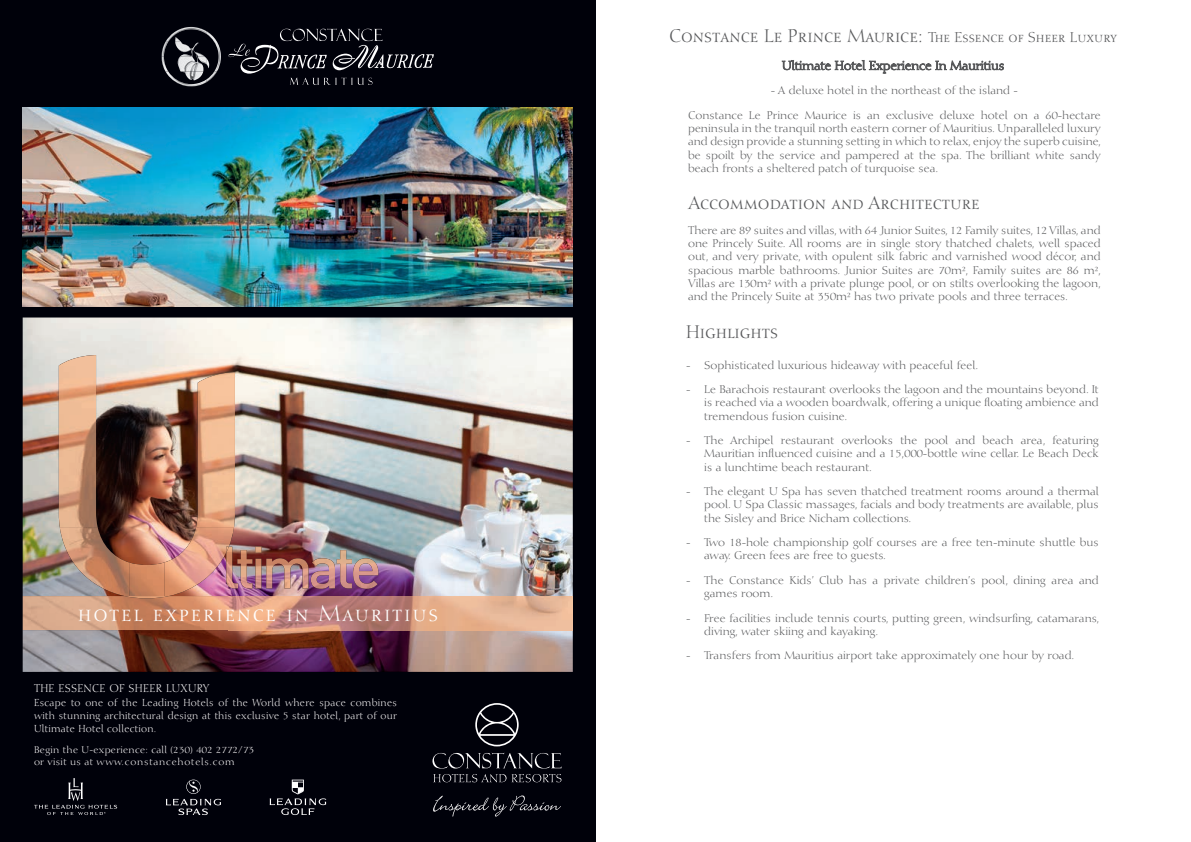
<style>
.page{position:relative;width:1191px;height:842px;background:#fff}
.page>*{position:absolute;margin:0;border:0;box-sizing:border-box;transform-origin:0 0}
.t1{font:22px "Diotima Roman SC";letter-spacing:.08em;color:#fff}
.t2{font:18px "Diotima Roman SC";color:#57585a}
.t3{font:11px/13.2px "Diotima";color:#57585a;text-align:justify}
.t4{font:11px "Diotima";letter-spacing:.03em;color:#fff;scale:.95 1}
.t5{font:10px/13px "Diotima";letter-spacing:.03em;color:#fff;text-align:justify;scale:.95 1}
.t6{font:9.5px/12px "Diotima";letter-spacing:.03em;color:#fff}
.s1{font-size:14px}
</style>
<div class="page">
<div style="left:0;top:0;width:595px;height:842px;background:#00010a"></div>
<img style="left:23px;top:317px;width:550px;height:355px">
<img style="left:23px;top:596px;width:550px;height:34px">
<img style="left:234px;top:546px;width:144px;height:43px">
<img style="left:196px;top:372px;width:39px;height:155px">
<img style="left:59px;top:355px;width:39px;height:172px">
<img style="left:164px;top:527px;width:70px;height:69px">
<img style="left:60px;top:527px;width:69px;height:69px">
<img style="left:129px;top:562px;width:36px;height:34px">
<img style="left:125px;top:596px;width:44px;height:2px">
<svg style="left:226px;top:547px;width:3px;height:5px"></svg>
<svg style="left:34px;top:778px;width:83px;height:37px"></svg>
<svg style="left:166px;top:780px;width:55px;height:35px"></svg>
<img style="left:23px;top:108px;width:550px;height:198px">
<svg style="left:270px;top:780px;width:56px;height:35px"></svg>
<svg style="left:228px;top:28px;width:206px;height:57px"></svg>
<img style="left:206px;top:34px;width:13px;height:22px">
<img style="left:175px;top:42px;width:30px;height:15px">
<img style="left:180px;top:57px;width:26px;height:7px">
<img style="left:166px;top:72px;width:37px;height:14px">
<svg style="left:206px;top:72px;width:11px;height:10px"></svg>
<svg style="left:475px;top:703px;width:43px;height:43px"></svg>
<svg style="left:433px;top:795px;width:128px;height:21px"></svg>
<svg style="left:432px;top:753px;width:129px;height:15px"></svg>
<svg style="left:433px;top:774px;width:128px;height:8px"></svg>
<svg style="left:781px;top:60px;width:223px;height:14px"></svg>
<h1 class="t1" style="left:78px;top:601px;width:362px">hotel experience in Mauritius</h1>
<p class="t4" style="left:34px;top:681px;width:186px">THE ESSENCE OF SHEER LUXURY</p>
<p class="t5" style="left:34px;top:696px;width:383px">Escape to one of the Leading Hotels of the World where space combines with stunning architectural design at this exclusive 5 star hotel, part of our Ultimate Hotel collection.</p>
<p class="t6" style="left:34px;top:744px;width:222px">Begin the U-experience: call (230) 402 2772/73 or visit us at www.constancehotels.com</p>
<h2 class="t2" style="left:669px;top:25px;width:449px">Constance Le Prince Maurice: <span class="s1">The Essence of Sheer Luxury</span></h2>
<p class="t3" style="left:770px;top:84px;width:249px">- A deluxe hotel in the northeast of the island -</p>
<p class="t3" style="left:688px;top:109px;width:415px">Constance Le Prince Maurice is an exclusive deluxe hotel on a 60-hectare peninsula in the tranquil north eastern corner of Mauritius. Unparalleled luxury and design provide a stunning setting in which to relax, enjoy the superb cuisine, be spoilt by the service and pampered at the spa. The brilliant white sandy beach fronts a sheltered patch of turquoise sea.</p>
<h2 class="t2" style="left:688px;top:193px;width:293px">Accommodation and Architecture</h2>
<p class="t3" style="left:688px;top:224px;width:415px">There are 89 suites and villas, with 64 Junior Suites, 12 Family suites, 12 Villas, and one Princely Suite. All rooms are in single story thatched chalets, well spaced out, and very private, with opulent silk fabric and varnished wood décor, and spacious marble bathrooms. Junior Suites are 70m², Family suites are 86 m², Villas are 130m² with a private plunge pool, or on stilts overlooking the lagoon, and the Princely Suite at 350m² has two private pools and three terraces.</p>
<h2 class="t2" style="left:686px;top:321px;width:93px">Highlights</h2>
<p class="t3" style="left:686px;top:359px;width:294px">- Sophisticated luxurious hideaway with peaceful feel.</p>
<p class="t3" style="left:704px;top:383px;width:396px;text-indent:-18px">- Le Barachois restaurant overlooks the lagoon and the mountains beyond. It is reached via a wooden boardwalk, offering a unique floating ambience and tremendous fusion cuisine.</p>
<p class="t3" style="left:704px;top:434px;width:396px;text-indent:-18px">- The Archipel restaurant overlooks the pool and beach area, featuring Mauritian influenced cuisine and a 15,000-bottle wine cellar. Le Beach Deck is a lunchtime beach restaurant.</p>
<p class="t3" style="left:704px;top:485px;width:396px;text-indent:-18px">- The elegant U Spa has seven thatched treatment rooms around a thermal pool. U Spa Classic massages, facials and body treatments are available, plus the Sisley and Brice Nicham collections.</p>
<p class="t3" style="left:704px;top:536px;width:396px;text-indent:-18px">- Two 18-hole championship golf courses are a free ten-minute shuttle bus away. Green fees are free to guests.</p>
<p class="t3" style="left:704px;top:574px;width:396px;text-indent:-18px">- The Constance Kids’ Club has a private children’s pool, dining area and games room.</p>
<p class="t3" style="left:704px;top:611px;width:397px;text-indent:-18px">- Free facilities include tennis courts, putting green, windsurfing, catamarans, diving, water skiing and kayaking.</p>
<p class="t3" style="left:686px;top:649px;width:390px">- Transfers from Mauritius airport take approximately one hour by road.</p>
</div>
